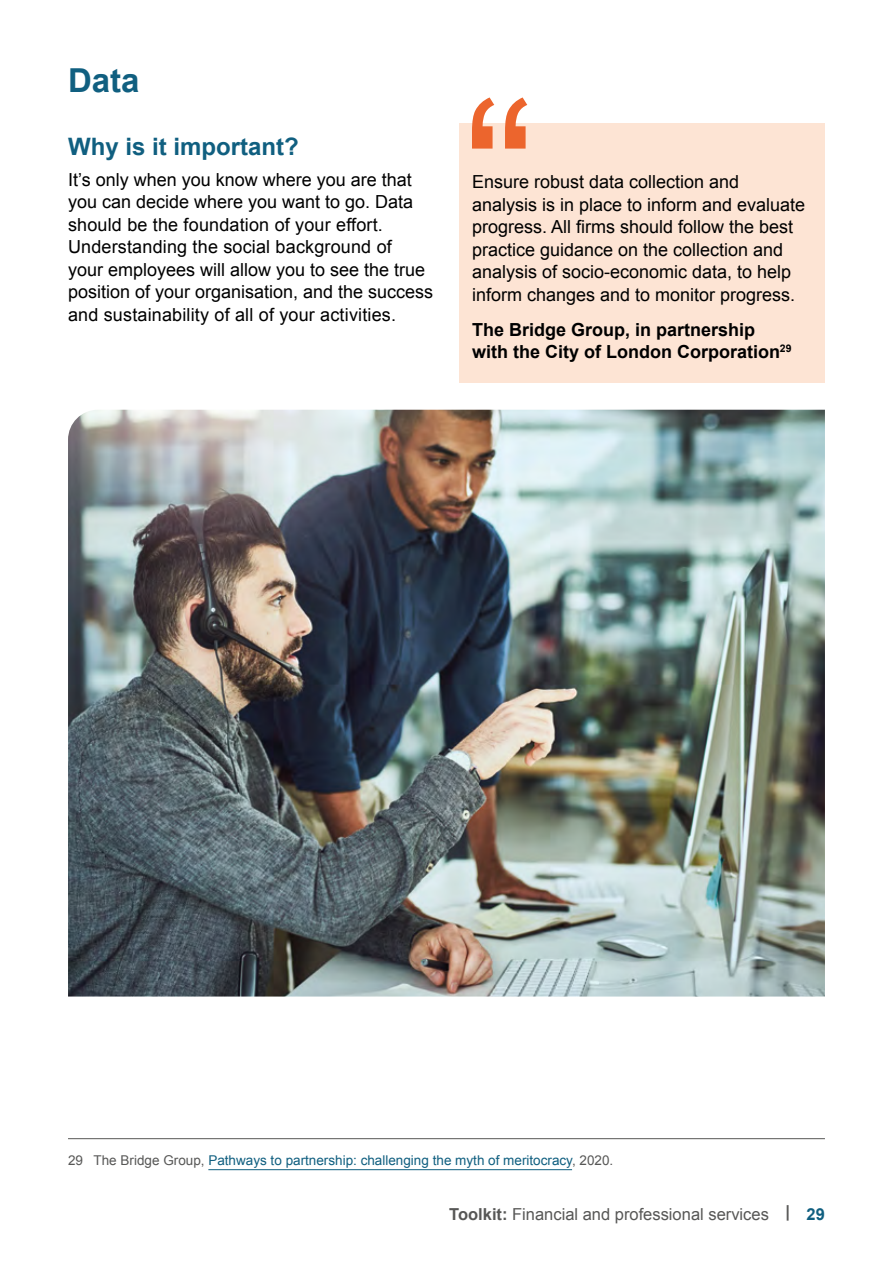
<style>
.page{position:relative;width:893px;height:1263px;background:#fff}
.page>*{position:absolute;margin:0;border:0;box-sizing:border-box;transform-origin:0 0}
.H2_Hdr_22_22_bold_NA{font:700 33px "Arial";color:#105f80}
.H3_Subhd_16_19_bold{font:700 24px "Arial";color:#105f80}
.Body_12_15_reg__4a{font:18px/22.5px "Arial";color:#000}
.Box_QUOTE_12_15_ORA{font:18px/22.5px "Arial";color:#000}
.Box_QUOTE_Body_12_1{font:700 18px/22.5px "Arial";color:#000}
.t1{font:16.5px "Arial";color:#575756}
.Footnotes_10_12_reg{font:13.5px "Arial";color:#105f80}
.s1{color:#575756}
.s2{font-weight:700}
.s3{font-weight:700;color:#105f80}
</style>
<div class="page">
<hr style="left:68px;top:1138px;width:757px;height:1px;background:#575756">
<hr style="left:208px;top:1169px;width:364px;height:1px;background:#105f80">
<div style="left:459px;top:169px;width:366px;height:149px;background:#fde4d4"></div>
<div style="left:459px;top:318px;width:366px;height:65px;background:#fde4d4"></div>
<svg style="left:459px;top:97px;width:366px;height:72px"></svg>
<img style="left:68px;top:410px;width:757px;height:586px">
<h2 class="H2_Hdr_22_22_bold_NA" style="left:68px;top:59px;width:73px">Data</h2>
<h3 class="H3_Subhd_16_19_bold" style="left:68px;top:130px;width:232px">Why is it important?</h3>
<p class="Body_12_15_reg__4a" style="left:68px;top:168px;width:367px">It’s only when you know where you are that you can decide where you want to go. Data should be the foundation of your effort.<br>Understanding the social background of<br>your employees will allow you to see the true position of your organisation, and the success and sustainability of all of your activities.</p>
<p class="Box_QUOTE_12_15_ORA" style="left:472px;top:171px;width:335px">Ensure robust data collection and analysis is in place to inform and evaluate progress. All firms should follow the best practice guidance on the collection and analysis of socio-economic data, to help inform changes and to monitor progress.</p>
<p class="Box_QUOTE_Body_12_1" style="left:472px;top:319px;width:321px">The Bridge Group, in partnership with the City of London Corporation<sup>29</sup></p>
<p class="Footnotes_10_12_reg" style="left:68px;top:1151px;width:547px"><span class="s1">29 The Bridge Group,</span> Pathways to partnership: challenging the myth of meritocracy<span class="s1">, 2020.</span></p>
<p class="t1" style="left:449px;top:1203px;width:377px"><span class="s2">Toolkit:</span> Financial and professional services <sup>|</sup> <span class="s3">29</span></p>
</div>
